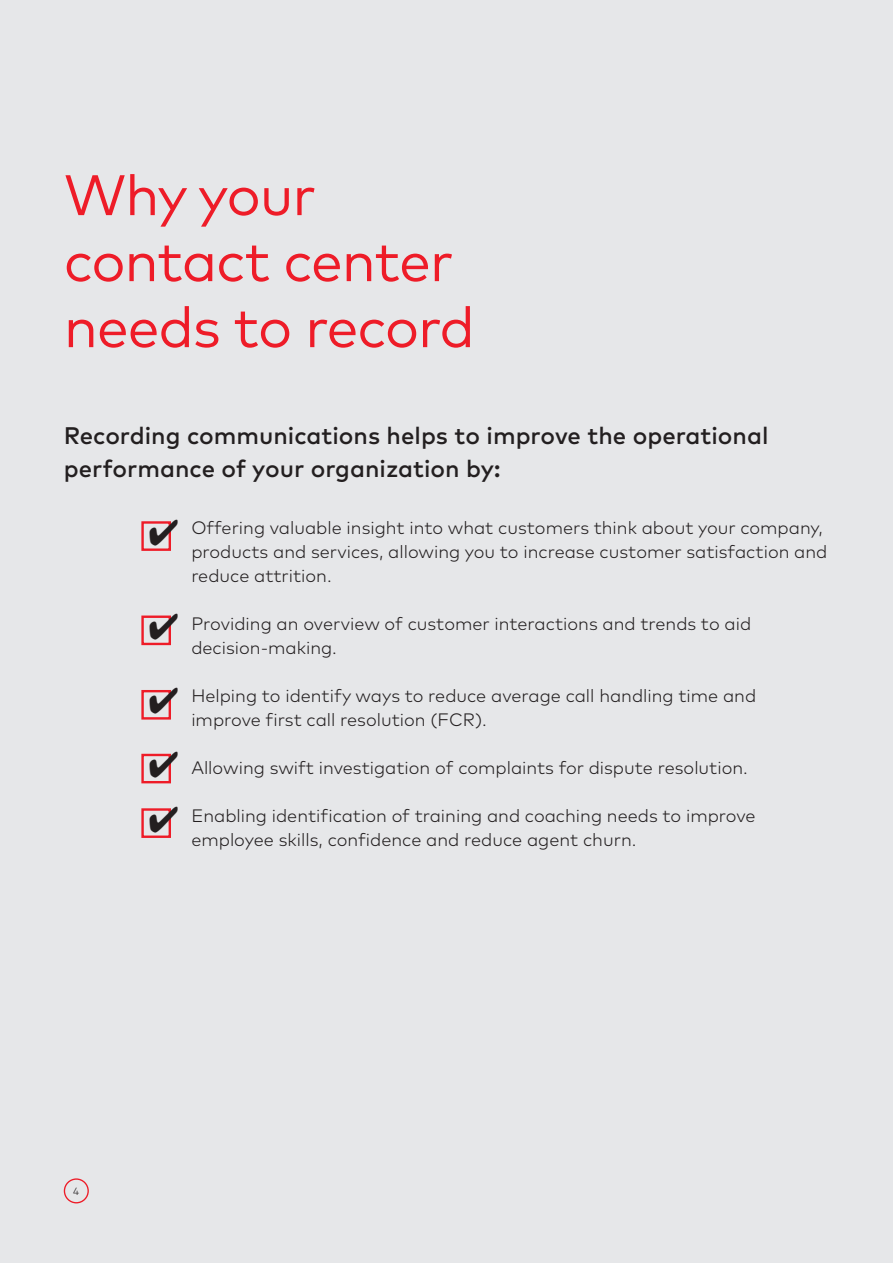
<style>
.page{position:relative;width:893px;height:1263px;background:#e6e7e9}
.page>*{position:absolute;margin:0;border:0;box-sizing:border-box;transform-origin:0 0}
.t1{font:57px/66px "Mark OT";letter-spacing:-.02em;color:#ee1c28}
.t2{font:500 24px/33px "Mark OT";color:#231f20}
.t3{font:300 18px/24px "Mark OT";color:#231f20}
.t4{font:300 10.5px "Mark OT";color:#231f20}
</style>
<div class="page">
<div style="left:64px;top:1178px;width:25px;height:25px;border:1px solid #ee1c28;border-radius:50%"></div>
<div style="left:141px;top:521px;width:30px;height:30px;border:2px solid #ee1c28"></div>
<div style="left:141px;top:615px;width:30px;height:30px;border:2px solid #ee1c28"></div>
<div style="left:141px;top:690px;width:30px;height:29px;border:2px solid #ee1c28"></div>
<div style="left:141px;top:754px;width:30px;height:29px;border:2px solid #ee1c28"></div>
<div style="left:141px;top:808px;width:30px;height:30px;border:2px solid #ee1c28"></div>
<svg style="left:150px;top:521px;width:21px;height:24px"></svg>
<svg style="left:150px;top:615px;width:21px;height:24px"></svg>
<svg style="left:150px;top:690px;width:21px;height:24px"></svg>
<svg style="left:150px;top:753px;width:21px;height:24px"></svg>
<svg style="left:150px;top:808px;width:21px;height:24px"></svg>
<p class="t1" style="left:64px;top:161px;width:413px">Why your contact center needs to record</p>
<p class="t2" style="left:64px;top:419px;width:706px">Recording communications helps to improve the operational performance of your organization by:</p>
<p class="t3" style="left:191px;top:516px;width:638px">Offering valuable insight into what customers think about your company, products and services, allowing you to increase customer satisfaction and reduce attrition.</p>
<p class="t3" style="left:191px;top:612px;width:561px">Providing an overview of customer interactions and trends to aid decision-making.</p>
<p class="t3" style="left:191px;top:684px;width:566px">Helping to identify ways to reduce average call handling time and improve first call resolution (FCR).</p>
<p class="t3" style="left:191px;top:756px;width:558px">Allowing swift investigation of complaints for dispute resolution.</p>
<p class="t3" style="left:191px;top:804px;width:566px">Enabling identification of training and coaching needs to improve employee skills, confidence and reduce agent churn.</p>
<p class="t4" style="left:73px;top:1185px;width:8px">4</p>
</div>
